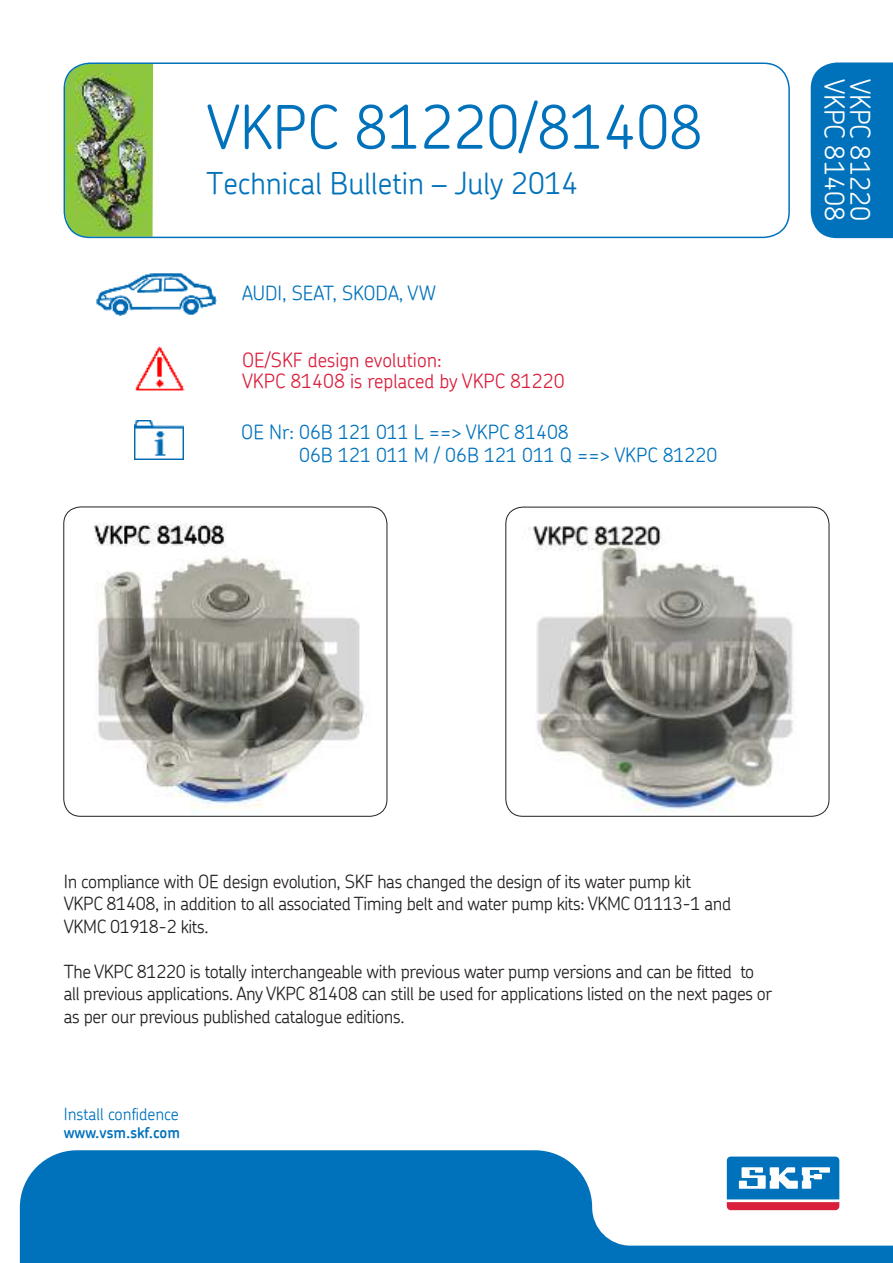
<style>
.page{position:relative;width:893px;height:1263px;background:#fff}
.page>*{position:absolute;margin:0;border:0;box-sizing:border-box;transform-origin:0 0}
.t1{font:300 60px "SKF Chevin";letter-spacing:-.005em;color:#0072bc}
.t2{font:300 30px "SKF Chevin";color:#0072bc}
.t3{font:300 27px "SKF Chevin";color:#fff}
.t4{font:300 19.5px/22.5px "SKF Chevin";color:#0072bc}
.t5{font:300 19.5px/21px "SKF Chevin";color:#da1f3d}
.t6{font:300 18px/22.5px "SKF Chevin";letter-spacing:-.02em;color:#231f20}
.t7{font:300 16.5px "SKF Chevin";color:#0072bc}
.t8{font:600 15px "SKF Chevin";color:#0072bc}
</style>
<div class="page">
<img style="left:65px;top:64px;width:88px;height:173px">
<div style="left:811px;top:63px;width:82px;height:175px;background:#0072bc"></div>
<img style="left:75px;top:74px;width:75px;height:158px">
<div style="left:64px;top:63px;width:726px;height:175px;border:2px solid #0072bc;border-radius:26px"></div>
<img style="left:97px;top:273px;width:119px;height:42px">
<img style="left:135px;top:346px;width:50px;height:45px">
<img style="left:135px;top:420px;width:49px;height:39px">
<svg style="left:20px;top:1150px;width:873px;height:113px;fill:#0072bc"></svg>
<svg style="left:724px;top:1154px;width:118px;height:59px"></svg>
<svg style="left:727px;top:1156px;width:112px;height:54px"></svg>
<img style="left:70px;top:512px;width:315px;height:304px">
<div style="left:64px;top:507px;width:323px;height:309px;border:1px solid #231f20;border-radius:17px"></div>
<img style="left:510px;top:526px;width:308px;height:290px">
<div style="left:506px;top:507px;width:323px;height:309px;border:1px solid #231f20;border-radius:17px"></div>
<h1 class="t1" style="left:207px;top:100px;width:497px">VKPC 81220/81408</h1>
<h2 class="t2" style="left:207px;top:170px;width:373px">Technical Bulletin – July 2014</h2>
<p class="t4" style="left:242px;top:283px;width:195px">AUDI, SEAT, SKODA, VW</p>
<p class="t5" style="left:242px;top:349px;width:324px">OE/SKF design evolution:<br>VKPC 81408 is replaced by VKPC 81220</p>
<p class="t4" style="left:299px;top:421px;width:420px;text-indent:-58px">OE Nr: 06B 121 011 L ==&gt; VKPC 81408<br>06B 121 011 M / 06B 121 011 Q ==&gt; VKPC 81220</p>
<h3 class="t3" style="left:846px;top:79px;width:144px;rotate:90deg">VKPC 81408</h3>
<h3 class="t3" style="left:872px;top:79px;width:144px;rotate:90deg">VKPC 81220</h3>
<p class="t6" style="left:64px;top:870px;width:669px">In compliance with OE design evolution, SKF has changed the design of its water pump kit<br>VKPC 81408, in addition to all associated Timing belt and water pump kits: VKMC 01113-1 and<br>VKMC 01918-2 kits.</p>
<p class="t6" style="left:64px;top:960px;width:710px">The VKPC 81220 is totally interchangeable with previous water pump versions and can be fitted to all previous applications. Any VKPC 81408 can still be used for applications listed on the next pages or as per our previous published catalogue editions.</p>
<p class="t7" style="left:64px;top:1103px;width:117px">Install confidence</p>
<p class="t8" style="left:64px;top:1126px;width:118px">www.vsm.skf.com</p>
</div>
